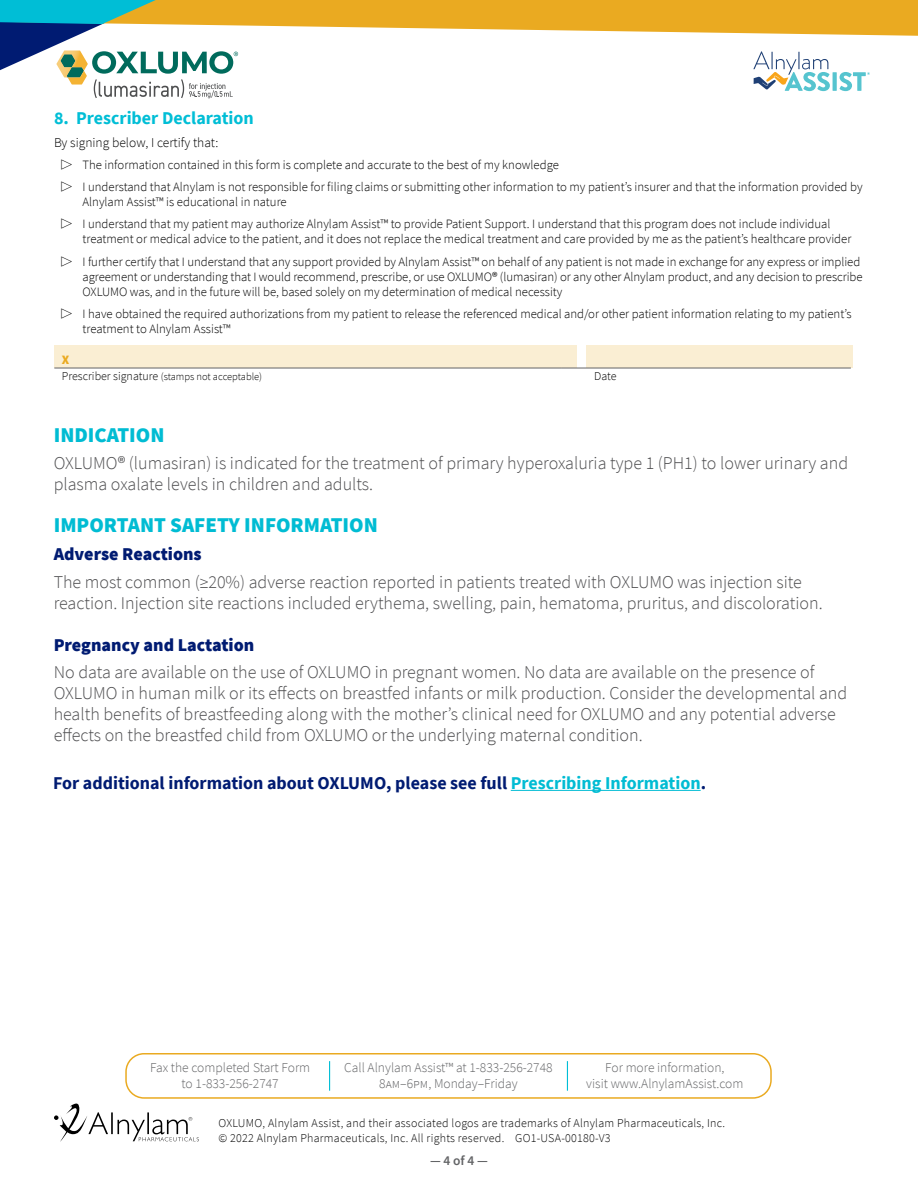
<style>
.page{position:relative;width:918px;height:1188px;background:#fff}
.page>*{position:absolute;margin:0;border:0;box-sizing:border-box;transform-origin:0 0}
.t1{font:900 21px "Source Sans Pro";color:#00bcd3}
.t2{font:300 18px/21px "Source Sans Pro";color:#4d4d4f}
.t3{font:700 18px "Source Sans Pro";color:#001b72}
.t4{font:900 18px "Source Sans Pro";color:#001b72}
.t5{font:700 18px "Source Sans Pro";color:#00bed6}
.t6{font:300 13.5px/16.2px "Source Sans Pro";color:#636466;text-align:center}
.t7{font:300 13.5px "Source Sans Pro";color:#000}
.t8{font:600 13.5px "Source Sans Pro";color:#636466}
.t9{font:300 12.75px/22px "Source Sans Pro";color:#000}
.t10{font:900 12.75px "Source Sans Pro";color:#eaaa21}
.t11{font:300 12px/14.4px "Source Sans Pro";letter-spacing:.02em;color:#000}
.t12{font:300 10.5px "Source Sans Pro";color:#000}
.s1{font-weight:400}
.s2{font-size:12px}
.s3{color:#00bcd3}
</style>
<div class="page">
<svg style="left:0;top:0;width:918px;height:98px"></svg>
<div style="left:54px;top:345px;width:523px;height:23px;background:#faeed3"></div>
<div style="left:586px;top:345px;width:266px;height:23px;background:#faeed3"></div>
<svg style="left:54px;top:1104px;width:145px;height:38px"></svg>
<hr style="left:329px;top:1061px;width:1px;height:30px;background:#00bed6">
<hr style="left:567px;top:1061px;width:1px;height:30px;background:#00bed6">
<div style="left:125px;top:1053px;width:647px;height:46px;border:2px solid #eaaa21;border-radius:18px"></div>
<hr style="left:54px;top:368px;width:508px;height:1px;background:#636466">
<hr style="left:562px;top:368px;width:289px;height:1px;background:#636466">
<hr style="left:511px;top:790px;width:190px;height:1px;background:#00bcd3">
<h2 class="t5" style="left:54px;top:106px;width:201px">8. Prescriber Declaration</h2>
<p class="t7" style="left:54px;top:134px;width:166px">By signing below, I certify that:</p>
<p class="t9" style="left:61px;top:154px;width:803px">▷ The information contained in this form is complete and accurate to the best of my knowledge<br>▷ I understand that Alnylam is not responsible for filing claims or submitting other information to my patient’s insurer and that the information provided by</p>
<p class="t9" style="left:61px;top:191px;width:771px;text-indent:22px">Alnylam Assist™ is educational in nature<br>▷ I understand that my patient may authorize Alnylam Assist™ to provide Patient Support. I understand that this program does not include individual</p>
<p class="t9" style="left:61px;top:228px;width:801px;text-indent:22px">treatment or medical advice to the patient, and it does not replace the medical treatment and care provided by me as the patient’s healthcare provider ▷ I further certify that I understand that any support provided by Alnylam Assist™ on behalf of any patient is not made in exchange for any express or implied</p>
<p class="t9" style="left:82px;top:269px;width:782px;line-height:15.3px">agreement or understanding that I would recommend, prescribe, or use OXLUMO<span class="s1">®</span> (lumasiran) or any other Alnylam product, and any decision to prescribe<br>OXLUMO was, and in the future will be, based solely on my determination of medical necessity</p>
<p class="t9" style="left:82px;top:306px;width:771px;line-height:15.3px;text-indent:-22px">▷ I have obtained the required authorizations from my patient to release the referenced medical and/or other patient information relating to my patient’s treatment to Alnylam Assist™</p>
<p class="t10" style="left:62px;top:351px;width:9px">X</p>
<p class="t12" style="left:62px;top:370px;width:202px"><span class="s2">Prescriber signature</span> (stamps not acceptable)</p>
<p class="t11" style="left:594px;top:369px;width:24px">Date</p>
<h1 class="t1" style="left:54px;top:420px;width:112px">INDICATION</h1>
<h2 class="t2" style="left:54px;top:453px;width:796px">OXLUMO<span class="s1">®</span> (lumasiran) is indicated for the treatment of primary hyperoxaluria type 1 (PH1) to lower urinary and plasma oxalate levels in children and adults.</h2>
<h1 class="t1" style="left:54px;top:510px;width:326px">IMPORTANT SAFETY INFORMATION</h1>
<h2 class="t4" style="left:54px;top:542px;width:150px">Adverse Reactions</h2>
<h2 class="t2" style="left:54px;top:571px;width:771px">The most common (≥20%) adverse reaction reported in patients treated with OXLUMO was injection site reaction. Injection site reactions included erythema, swelling, pain, hematoma, pruritus, and discoloration.</h2>
<h2 class="t4" style="left:54px;top:632px;width:202px">Pregnancy and Lactation</h2>
<p class="t2" style="left:54px;top:662px;width:795px">No data are available on the use of OXLUMO in pregnant women. No data are available on the presence of OXLUMO in human milk or its effects on breastfed infants or milk production. Consider the developmental and health benefits of breastfeeding along with the mother’s clinical need for OXLUMO and any potential adverse effects on the breastfed child from OXLUMO or the underlying maternal condition.</p>
<h2 class="t3" style="left:53px;top:771px;width:654px">For additional information about OXLUMO, please see full <span class="s3">Prescribing Information</span>.</h2>
<p class="t6" style="left:150px;top:1060px;width:162px">Fax the completed Start Form to 1-833-256-2747</p>
<p class="t6" style="left:586px;top:1060px;width:159px">For more information,<br>visit www.AlnylamAssist.com</p>
<p class="t6" style="left:344px;top:1060px;width:210px">Call Alnylam Assist™ at 1-833-256-2748<br>8am–6pm, Monday–Friday</p>
<p class="t11" style="left:218px;top:1116px;width:508px">OXLUMO, Alnylam Assist, and their associated logos are trademarks of Alnylam Pharmaceuticals, Inc. © 2022 Alnylam Pharmaceuticals, Inc. All rights reserved. GO1-USA-00180-V3</p>
<p class="t8" style="left:430px;top:1151px;width:59px">— 4 of 4 —</p>
</div>
